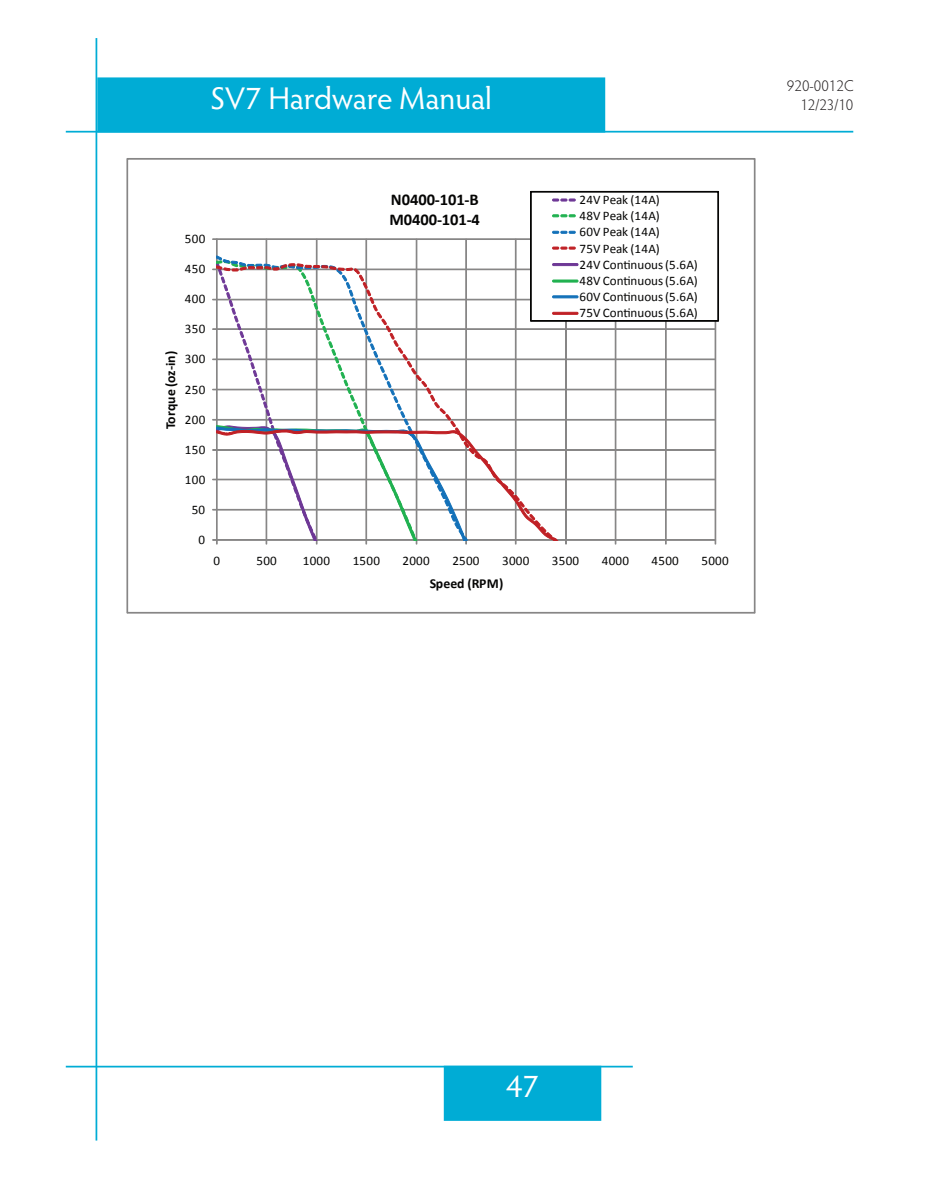
<style>
.page{position:relative;width:945px;height:1197px;background:#fff}
.page>*{position:absolute;margin:0;border:0;box-sizing:border-box;transform-origin:0 0}
.t1{font:31.5px "Hypatia Sans Pro";letter-spacing:-.005em;color:#fff}
.t2{font:700 16.45px/19.9px "Calibri";letter-spacing:-.005em;color:#050504}
.t3{font:300 15.75px/18.9px "Hypatia Sans Pro";color:#231f20;text-align:right;scale:.95 1}
.t4{font:700 13.83px "Calibri";letter-spacing:.01em;color:#050504}
.t5{font:700 13.65px "Calibri";letter-spacing:-.005em;color:#050504}
.t6{font:13.12px/16.1px "Calibri";color:#050504}
.t7{font:13.12px "Calibri";letter-spacing:.02em;color:#050504}
</style>
<div class="page">
<hr style="left:66px;top:131px;width:787px;height:2px;background:#00acd5">
<hr style="left:96px;top:38px;width:1px;height:1103px;background:#00acd5">
<div style="left:445px;top:1067px;width:155px;height:53px;background:#00acd5"></div>
<div style="left:444px;top:1066px;width:157px;height:55px;border:2px solid #00acd5"></div>
<div style="left:98px;top:78px;width:506px;height:54px;background:#00acd5"></div>
<div style="left:97px;top:77px;width:508px;height:56px;border:2px solid #00acd5"></div>
<hr style="left:66px;top:1066px;width:567px;height:2px;background:#00acd5">
<svg style="left:127px;top:158px;width:628px;height:455px"></svg>
<h1 class="t1" style="left:211px;top:77px;width:283px">SV7 Hardware Manual</h1>
<p class="t3" style="left:787px;top:76px;width:72px">920-0012C<br>12/23/10</p>
<p class="t7" style="left:185px;top:231px;width:22px">500</p>
<p class="t7" style="left:185px;top:261px;width:22px">450</p>
<p class="t7" style="left:185px;top:291px;width:22px">400</p>
<p class="t4" style="left:162px;top:429px;width:80px;rotate:-90deg">Torque (oz-in)</p>
<p class="t7" style="left:185px;top:321px;width:22px">350</p>
<p class="t7" style="left:185px;top:351px;width:22px">300</p>
<p class="t7" style="left:185px;top:381px;width:22px">250</p>
<p class="t7" style="left:185px;top:411px;width:22px">200</p>
<p class="t7" style="left:185px;top:441px;width:22px">150</p>
<p class="t7" style="left:185px;top:471px;width:22px">100</p>
<p class="t7" style="left:192px;top:502px;width:15px">50</p>
<p class="t7" style="left:198px;top:532px;width:8px">0</p>
<p class="t2" style="left:390px;top:189px;width:92px">N0400-101-B<br>M0400-101-4</p>
<p class="t6" style="left:580px;top:191px;width:120px">24V Peak (14A)<br>48V Peak (14A)<br>60V Peak (14A)<br>75V Peak (14A)<br>24V Continuous(5.6A)<br>48V Continuous(5.6A)<br>60V Continuous(5.6A)<br>75V Continuous(5.6A)</p>
<p class="t7" style="left:214px;top:552px;width:8px">0</p>
<p class="t7" style="left:256px;top:552px;width:22px">500</p>
<p class="t7" style="left:303px;top:552px;width:29px">1000</p>
<p class="t7" style="left:353px;top:552px;width:29px">1500</p>
<p class="t7" style="left:403px;top:552px;width:29px">2000</p>
<p class="t7" style="left:452px;top:552px;width:29px">2500</p>
<p class="t7" style="left:502px;top:552px;width:29px">3000</p>
<p class="t7" style="left:552px;top:552px;width:29px">3500</p>
<p class="t7" style="left:602px;top:552px;width:29px">4000</p>
<p class="t7" style="left:652px;top:552px;width:29px">4500</p>
<p class="t7" style="left:701px;top:552px;width:29px">5000</p>
<p class="t5" style="left:430px;top:575px;width:75px">Speed (RPM)</p>
<h1 class="t1" style="left:506px;top:1065px;width:34px">47</h1>
</div>
